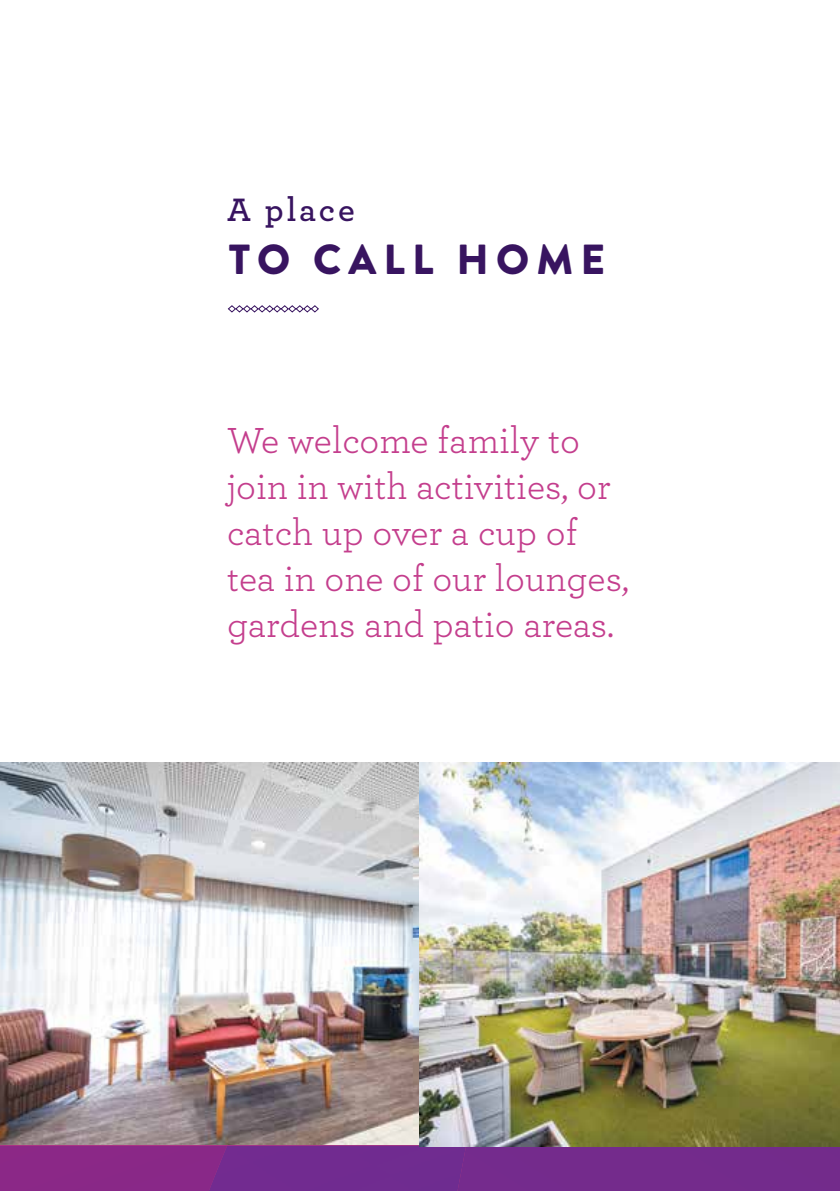
<style>
.page{position:relative;width:840px;height:1191px;background:#fff}
.page>*{position:absolute;margin:0;border:0;box-sizing:border-box;transform-origin:0 0}
.t1{font:900 42px "Brandon Grotesque";letter-spacing:.17em;color:#381460}
.t2{font:38px/46px "Archer";color:#c43e8d}
.t3{font:600 34px "Archer";letter-spacing:.08em;color:#381460}
</style>
<div class="page">
<img style="left:0;top:762px;width:838px;height:383px">
<svg style="left:227px;top:305px;width:92px;height:8px"></svg>
<div style="left:0;top:1145px;width:209px;height:46px;background:#8a2887"></div>
<div style="left:466px;top:1145px;width:373px;height:46px;background:#742b8c"></div>
<div style="left:209px;top:1145px;width:257px;height:46px;background:#712b90"></div>
<p class="t3" style="left:227px;top:184px;width:129px">A place</p>
<p class="t1" style="left:229px;top:229px;width:377px">TO CALL HOME</p>
<p class="t2" style="left:227px;top:416px;width:403px">We welcome family to join in with activities, or catch up over a cup of tea in one of our lounges, gardens and patio areas.</p>
</div>
